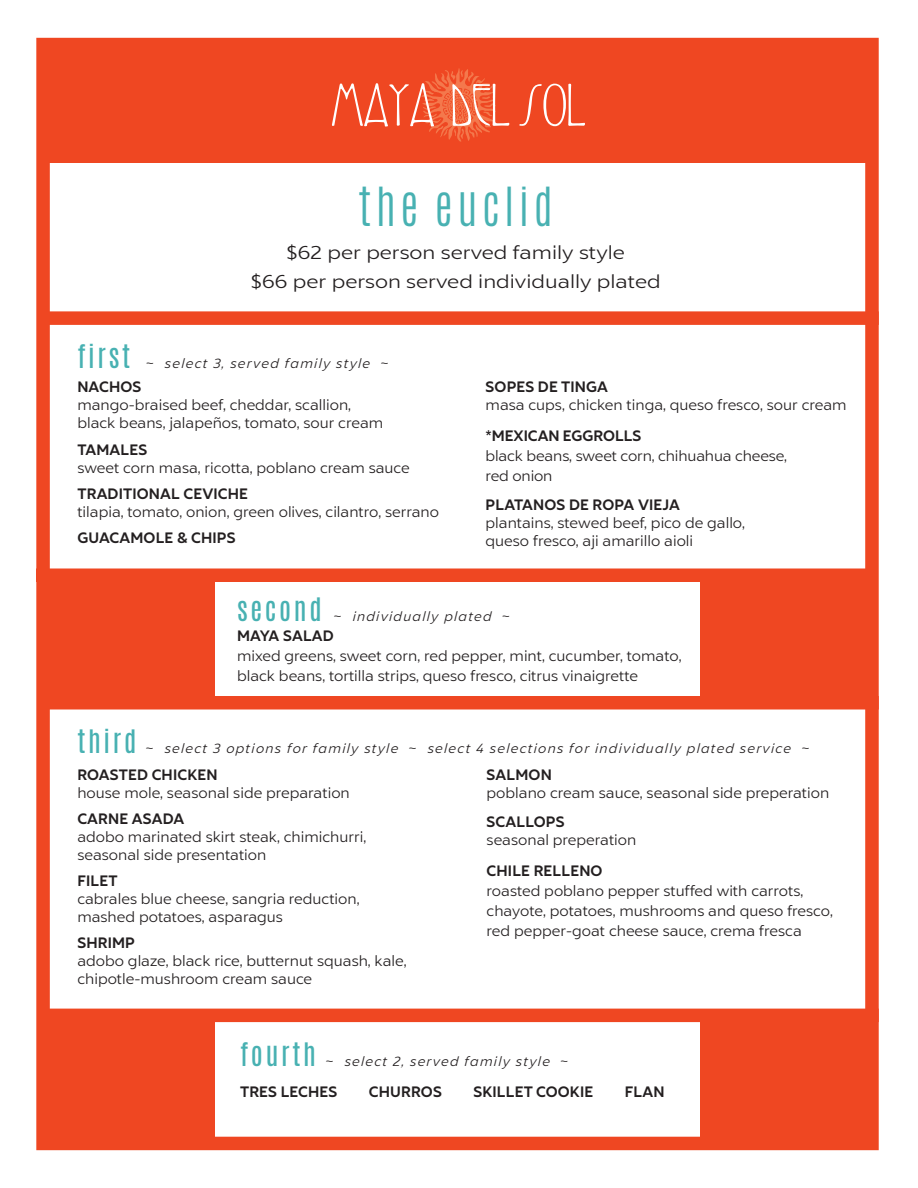
<style>
.page{position:relative;width:918px;height:1188px;background:#fff}
.page>*{position:absolute;margin:0;border:0;box-sizing:border-box;transform-origin:0 0}
.t1{font:300 45px "Antonio";letter-spacing:.1em;color:#48b1b2}
.t2{font:18.9px/28.5px "Liszt FY";color:#231f20;text-align:center;scale:1.11 1}
.t3{font:15px/18px "Liszt FY";color:#231f20}
.t4{font:700 15px "Liszt FY";letter-spacing:.01em;color:#231f20}
.t5{font:italic 13.5px "Liszt FY";letter-spacing:.1em;color:#231f20}
.s1{font-family:"Antonio";font-style:normal;font-size:27px;color:#48b1b2}
.s2{font-style:normal}
.s3{font-weight:700}
</style>
<div class="page">
<div style="left:36px;top:38px;width:843px;height:1112px;border:14px solid #ef4722"></div>
<div style="left:49px;top:47px;width:827px;height:116px;background:#ef4722"></div>
<svg style="left:332px;top:68px;width:253px;height:74px"></svg>
<div style="left:39px;top:1009px;width:840px;height:13px;background:#ef4722"></div>
<div style="left:39px;top:311px;width:840px;height:14px;background:#ef4722"></div>
<div style="left:36px;top:569px;width:839px;height:13px;background:#ef4722"></div>
<div style="left:39px;top:696px;width:840px;height:14px;background:#ef4722"></div>
<div style="left:44px;top:577px;width:171px;height:126px;background:#ef4722"></div>
<div style="left:700px;top:575px;width:171px;height:126px;background:#ef4722"></div>
<div style="left:44px;top:1012px;width:171px;height:126px;background:#ef4722"></div>
<div style="left:700px;top:1012px;width:171px;height:126px;background:#ef4722"></div>
<p class="t1" style="left:359px;top:175px;width:196px">the euclid</p>
<p class="t2" style="left:251px;top:239px;width:371px">$62 per person served family style<br>$66 per person served individually plated</p>
<p class="t5" style="left:77px;top:355px;width:313px"><span class="s1">first</span> <span class="s2">~</span> select 3, served family style <span class="s2">~</span></p>
<p class="t3" style="left:77px;top:378px;width:307px"><span class="s3">NACHOS<br></span>mango-braised beef, cheddar, scallion, black beans, jalapeños, tomato, sour cream</p>
<p class="t3" style="left:77px;top:440px;width:334px"><span class="s3">TAMALES<br></span>sweet corn masa, ricotta, poblano cream sauce</p>
<p class="t3" style="left:77px;top:484px;width:363px"><span class="s3">TRADITIONAL CEVICHE<br></span>tilapia, tomato, onion, green olives, cilantro, serrano</p>
<p class="t4" style="left:77px;top:528px;width:160px">GUACAMOLE &amp; CHIPS</p>
<p class="t3" style="left:486px;top:378px;width:363px"><span class="s3">SOPES DE TINGA<br></span>masa cups, chicken tinga, queso fresco, sour cream</p>
<p class="t3" style="left:486px;top:425px;width:303px;line-height:20.2px"><span class="s3">*MEXICAN EGGROLLS<br></span>black beans, sweet corn, chihuahua cheese, red onion</p>
<p class="t3" style="left:486px;top:496px;width:261px"><span class="s3">PLATANOS DE ROPA VIEJA </span>plantains, stewed beef, pico de gallo, queso fresco, aji amarillo aioli</p>
<p class="t5" style="left:237px;top:608px;width:274px"><span class="s1">second</span> <span class="s2">~</span> individually plated <span class="s2">~</span></p>
<p class="t3" style="left:237px;top:625px;width:446px;line-height:20.2px"><span class="s3">MAYA SALAD<br></span>mixed greens, sweet corn, red pepper, mint, cucumber, tomato, black beans, tortilla strips, queso fresco, citrus vinaigrette</p>
<p class="t5" style="left:77px;top:741px;width:734px"><span class="s1">third</span> <span class="s2">~</span> select 3 options for family style <span class="s2">~</span> select 4 selections for individually plated service <span class="s2">~</span></p>
<p class="t3" style="left:77px;top:766px;width:274px"><span class="s3">ROASTED CHICKEN<br></span>house mole, seasonal side preparation</p>
<p class="t3" style="left:77px;top:810px;width:290px"><span class="s3">CARNE ASADA<br></span>adobo marinated skirt steak, chimichurri, seasonal side presentation</p>
<p class="t3" style="left:77px;top:872px;width:284px"><span class="s3">FILET<br></span>cabrales blue cheese, sangria reduction, mashed potatoes, asparagus</p>
<p class="t3" style="left:77px;top:934px;width:331px"><span class="s3">SHRIMP<br></span>adobo glaze, black rice, butternut squash, kale, chipotle-mushroom cream sauce</p>
<p class="t3" style="left:487px;top:766px;width:344px"><span class="s3">SALMON<br></span>poblano cream sauce, seasonal side preperation</p>
<p class="t3" style="left:487px;top:812px;width:151px"><span class="s3">SCALLOPS<br></span>seasonal preperation</p>
<p class="t3" style="left:487px;top:860px;width:348px;line-height:20.2px"><span class="s3">CHILE RELLENO<br></span>roasted poblano pepper stuffed with carrots, chayote, potatoes, mushrooms and queso fresco, red pepper-goat cheese sauce, crema fresca</p>
<p class="t5" style="left:240px;top:1053px;width:329px"><span class="s1">fourth</span> <span class="s2">~</span> select 2, served family style <span class="s2">~</span></p>
<p class="t4" style="left:240px;top:1083px;width:99px">TRES LECHES</p>
<p class="t4" style="left:369px;top:1083px;width:75px">CHURROS</p>
<p class="t4" style="left:473px;top:1083px;width:122px">SKILLET COOKIE</p>
<p class="t4" style="left:625px;top:1083px;width:41px">FLAN</p>
</div>
